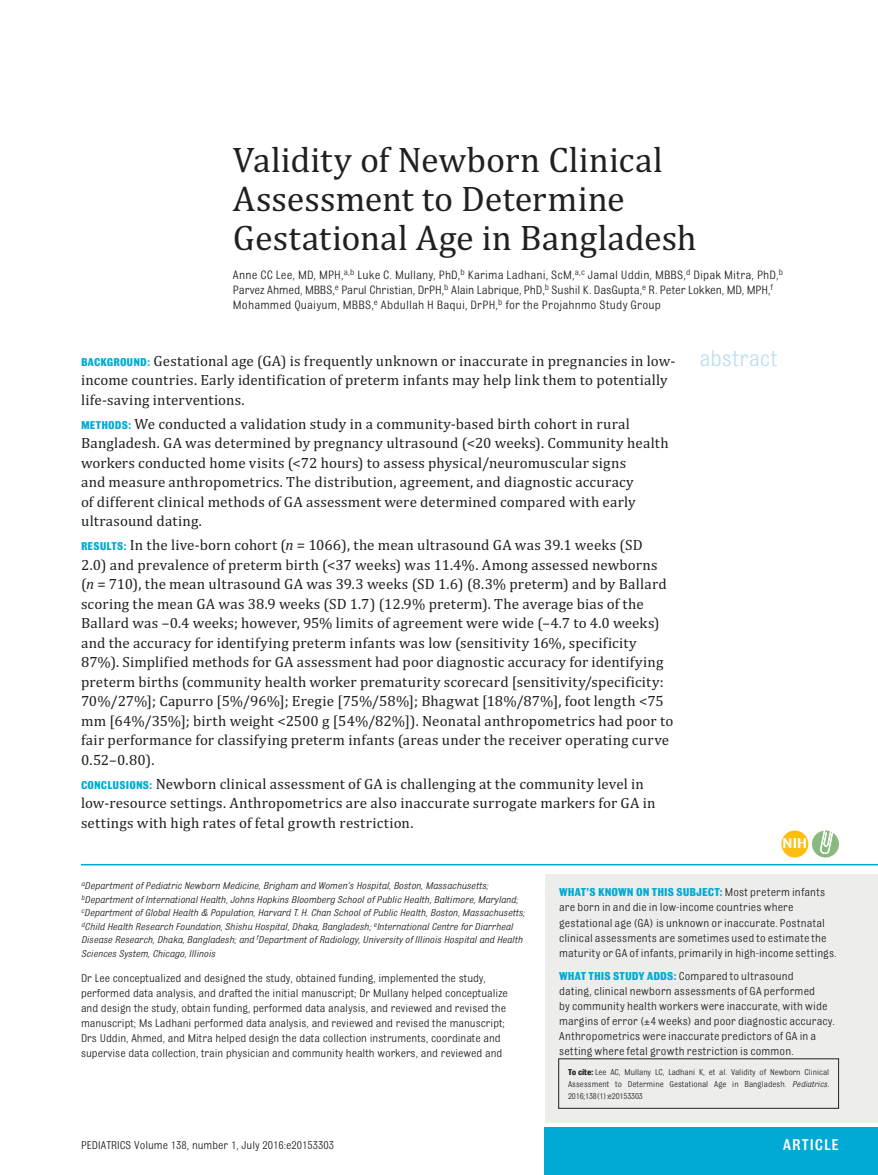
<style>
.page{position:relative;width:878px;height:1175px;background:#fff}
.page>*{position:absolute;margin:0;border:0;box-sizing:border-box;transform-origin:0 0}
.t1{font:36px/39px "Cambria";color:#231f20}
.t2{font:16.5px "Bulldog Medium Std";letter-spacing:.055em;color:#fff}
.t3{font:15px/19.5px "Cambria";letter-spacing:.01em;color:#231f20}
.t4{font:15px "Bulldog Medium Std";color:#fff;scale:1.3 1}
.t5{font:12.75px/15px "Bulldog Std";letter-spacing:.01em;color:#231f20}
.t6{font:12.15px/15.1px "Bulldog Std";letter-spacing:.01em;color:#231f20}
.t7{font:12px/15px "Bulldog Std";color:#231f20}
.t8{font:italic 10.5px/13.5px "Bulldog Std";color:#231f20}
.t9{font:9px/12px "Bulldog Std";color:#231f20;text-align:justify}
.s1{font-family:"Bulldog Std";font-weight:700;font-size:12px;color:#00aad4}
.s2{font-family:"Bulldog Std";font-size:24px;color:#bedfef}
.s3{font-style:italic}
.s4{font-weight:700;color:#00aad4}
.s5{font-weight:700}
</style>
<div class="page">
<div style="left:545px;top:1127px;width:333px;height:47px;background:#00aad4"></div>
<hr style="left:81px;top:864px;width:797px;height:1px;background:#00aad4">
<div style="left:545px;top:1032px;width:333px;height:90px;background:#ededec"></div>
<div style="left:781px;top:830px;width:27px;height:27px;background:#febd11;border-radius:50%"></div>
<svg style="left:812px;top:830px;width:26px;height:27px"></svg>
<div style="left:545px;top:873px;width:333px;height:182px;background:#ededec"></div>
<h1 class="t1" style="left:233px;top:144px;width:465px">Validity of Newborn Clinical<br>Assessment to Determine<br>Gestational Age in Bangladesh</h1>
<p class="t5" style="left:233px;top:268px;width:552px">Anne CC Lee, MD, MPH, <sup>a,</sup> <sup>b</sup> Luke C. Mullany, PhD, <sup>b</sup> Karima Ladhani, ScM, <sup>a,</sup> <sup>c</sup> Jamal Uddin, MBBS, <sup>d</sup> Dipak Mitra, PhD, <sup>b<br></sup>Parvez Ahmed, MBBS, <sup>e</sup> Parul Christian, DrPH, <sup>b</sup> Alain Labrique, PhD, <sup>b</sup> Sushil K. DasGupta, <sup>e</sup> R. Peter Lokken, MD, MPH, <sup>f<br></sup>Mohammed Quaiyum, MBBS, <sup>e</sup> Abdullah H Baqui, DrPH, <sup>b</sup> for the Projahnmo Study Group</p>
<p class="t3" style="left:81px;top:352px;width:698px"><span class="s1">BACKGROUND:</span> Gestational age (GA) is frequently unknown or inaccurate in pregnancies in low- <span class="s2">abstract </span>income countries. Early identification of preterm infants may help link them to potentially<br>life-saving interventions.</p>
<p class="t3" style="left:81px;top:415px;width:589px"><span class="s1">METHODS:</span> We conducted a validation study in a community-based birth cohort in rural Bangladesh. GA was determined by pregnancy ultrasound (&lt;20 weeks). Community health workers conducted home visits (&lt;72 hours) to assess physical/neuromuscular signs<br>and measure anthropometrics. The distribution, agreement, and diagnostic accuracy<br>of different clinical methods of GA assessment were determined compared with early ultrasound dating.</p>
<p class="t3" style="left:81px;top:537px;width:593px"><span class="s1">RESULTS:</span> In the live-born cohort (<span class="s3">n</span> = 1066), the mean ultrasound GA was 39.1 weeks (SD<br>2.0) and prevalence of preterm birth (&lt;37 weeks) was 11.4%. Among assessed newborns (<span class="s3">n</span> = 710), the mean ultrasound GA was 39.3 weeks (SD 1.6) (8.3% preterm) and by Ballard scoring the mean GA was 38.9 weeks (SD 1.7) (12.9% preterm). The average bias of the Ballard was –0.4 weeks; however, 95% limits of agreement were wide (–4.7 to 4.0 weeks) and the accuracy for identifying preterm infants was low (sensitivity 16%, specificity 87%). Simplified methods for GA assessment had poor diagnostic accuracy for identifying preterm births (community health worker prematurity scorecard [sensitivity/specificity:<br>70%/27%]; Capurro [5%/96%]; Eregie [75%/58%]; Bhagwat [18%/87%], foot length &lt;75 mm [64%/35%]; birth weight &lt;2500 g [54%/82%]). Neonatal anthropometrics had poor to fair performance for classifying preterm infants (areas under the receiver operating curve 0.52–0.80).</p>
<p class="t3" style="left:81px;top:775px;width:576px"><span class="s1">CONCLUSIONS:</span> Newborn clinical assessment of GA is challenging at the community level in low-resource settings. Anthropometrics are also inaccurate surrogate markers for GA in settings with high rates of fetal growth restriction.</p>
<p class="t8" style="left:81px;top:880px;width:445px"><sup>a</sup>Department of Pediatric Newborn Medicine, Brigham and Women’s Hospital, Boston, Massachusetts; <sup>b</sup>Department of International Health, Johns Hopkins Bloomberg School of Public Health, Baltimore, Maryland; <sup>c</sup>Department of Global Health &amp; Population, Harvard T. H. Chan School of Public Health, Boston, Massachusetts; <sup>d</sup>Child Health Research Foundation, Shishu Hospital, Dhaka, Bangladesh; <sup>e</sup>International Centre for Diarrheal Disease Research, Dhaka, Bangladesh; and <sup>f</sup>Department of Radiology, University of Illinois Hospital and Health Sciences System, Chicago, Illinois</p>
<p class="t7" style="left:81px;top:972px;width:428px">Dr Lee conceptualized and designed the study, obtained funding, implemented the study, performed data analysis, and drafted the initial manuscript; Dr Mullany helped conceptualize and design the study, obtain funding, performed data analysis, and reviewed and revised the manuscript; Ms Ladhani performed data analysis, and reviewed and revised the manuscript; Drs Uddin, Ahmed, and Mitra helped design the data collection instruments, coordinate and supervise data collection, train physician and community health workers, and reviewed and</p>
<p class="t4" style="left:782px;top:837px;width:21px">NIH</p>
<p class="t6" style="left:559px;top:886px;width:279px"><span class="s4">WHAT’S KNOWN ON THIS SUBJECT:</span> Most preterm infants are born in and die in low-income countries where gestational age (GA) is unknown or inaccurate. Postnatal clinical assessments are sometimes used to estimate the maturity or GA of infants, primarily in high-income settings.</p>
<p class="t6" style="left:559px;top:969px;width:277px"><span class="s4">WHAT THIS STUDY ADDS:</span> Compared to ultrasound<br>dating, clinical newborn assessments of GA performed<br>by community health workers were inaccurate, with wide margins of error (±4 weeks) and poor diagnostic accuracy.<br>Anthropometrics were inaccurate predictors of GA in a setting where fetal growth restriction is common.</p>
<p class="t9" style="left:568px;top:1066px;width:263px"><span class="s5">To cite:</span> Lee AC, Mullany LC, Ladhani K, et al. Validity of Newborn Clinical Assessment to Determine Gestational Age in Bangladesh. <span class="s3">Pediatrics.<br></span>2016;138(1):e20153303</p>
<p class="t7" style="left:81px;top:1139px;width:255px">PEDIATRICS Volume 138 , number 1 , July 2016 :e 20153303</p>
<p class="t2" style="left:783px;top:1137px;width:57px">ARTICLE</p>
</div>
